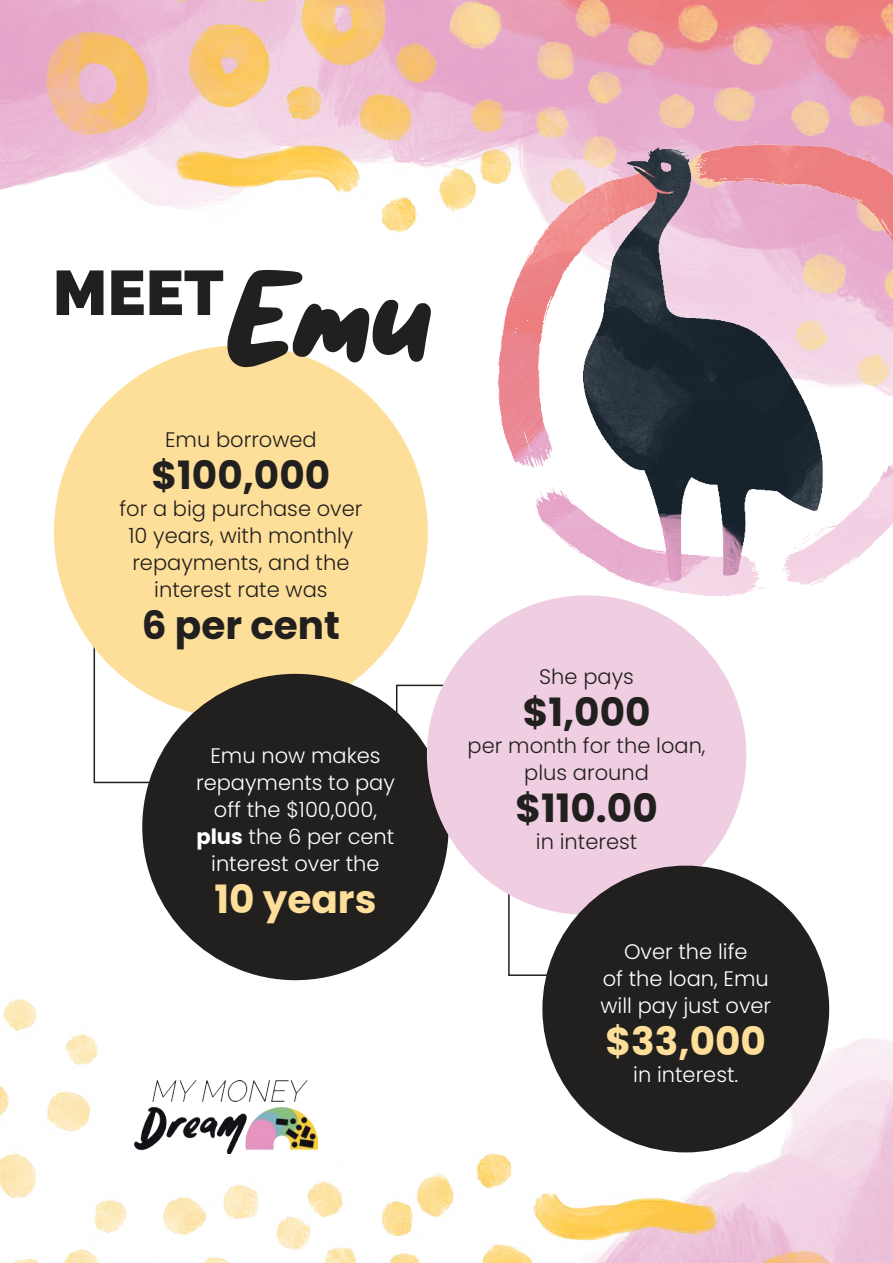
<style>
.page{position:relative;width:893px;height:1263px;background:#fff}
.page>*{position:absolute;margin:0;border:0;box-sizing:border-box;transform-origin:0 0}
.t1{font:100 62.85px "Raleway";color:#221f1f}
.t2{font:52.8px "Run Child";color:#221f1f}
.t3{font:700 39px "Poppins";color:#221f1f}
.t4{font:700 39px "Poppins";color:#fddf99}
.t5{font:300 21px/27px "Poppins";color:#221f1f;text-align:center}
.t6{font:300 21px/27px "Poppins";color:#fff;text-align:center}
.s1{font-weight:700}
</style>
<div class="page">
<svg style="left:93px;top:647px;width:62px;height:137px"></svg>
<svg style="left:395px;top:684px;width:48px;height:42px"></svg>
<svg style="left:508px;top:895px;width:60px;height:81px"></svg>
<img style="left:0;top:0;width:893px;height:392px">
<img style="left:0;top:980px;width:893px;height:283px">
<img style="left:437px;top:92px;width:456px;height:514px">
<div style="left:54px;top:345px;width:374px;height:374px;background:#fddf99;border-radius:50%"></div>
<div style="left:142px;top:674px;width:307px;height:306px;background:#221f1f;border-radius:50%"></div>
<div style="left:427px;top:595px;width:319px;height:320px;background:#f0cee2;border-radius:50%"></div>
<div style="left:542px;top:866px;width:287px;height:286px;background:#221f1f;border-radius:50%"></div>
<img style="left:135px;top:1081px;width:182px;height:73px">
<h2 class="t2" style="left:227px;top:313px;width:205px">Emu</h2>
<h1 class="t1" style="left:53px;top:257px;width:173px">MEET</h1>
<p class="t5" style="left:165px;top:428px;width:153px">Emu borrowed</p>
<h3 class="t3" style="left:152px;top:458px;width:180px">$100,000</h3>
<p class="t5" style="left:119px;top:497px;width:245px">for a big purchase over<br>10 years, with monthly repayments, and the interest rate was</p>
<h3 class="t3" style="left:142px;top:608px;width:200px">6 per cent</h3>
<p class="t6" style="left:196px;top:744px;width:200px">Emu now makes repayments to pay off the $100,000, <span class="s1">plus</span> the 6 per cent interest over the</p>
<h3 class="t4" style="left:214px;top:882px;width:163px">10 years</h3>
<p class="t5" style="left:539px;top:665px;width:96px">She pays</p>
<h3 class="t3" style="left:523px;top:694px;width:129px">$1,000</h3>
<p class="t5" style="left:468px;top:734px;width:239px">per month for the loan, plus around</p>
<h3 class="t3" style="left:515px;top:790px;width:144px">$110.00</h3>
<p class="t5" style="left:536px;top:830px;width:103px">in interest</p>
<p class="t6" style="left:600px;top:939px;width:172px">Over the life<br>of the loan, Emu will pay just over</p>
<h3 class="t4" style="left:606px;top:1023px;width:162px">$33,000</h3>
<p class="t6" style="left:633px;top:1062px;width:107px">in interest.</p>
</div>
